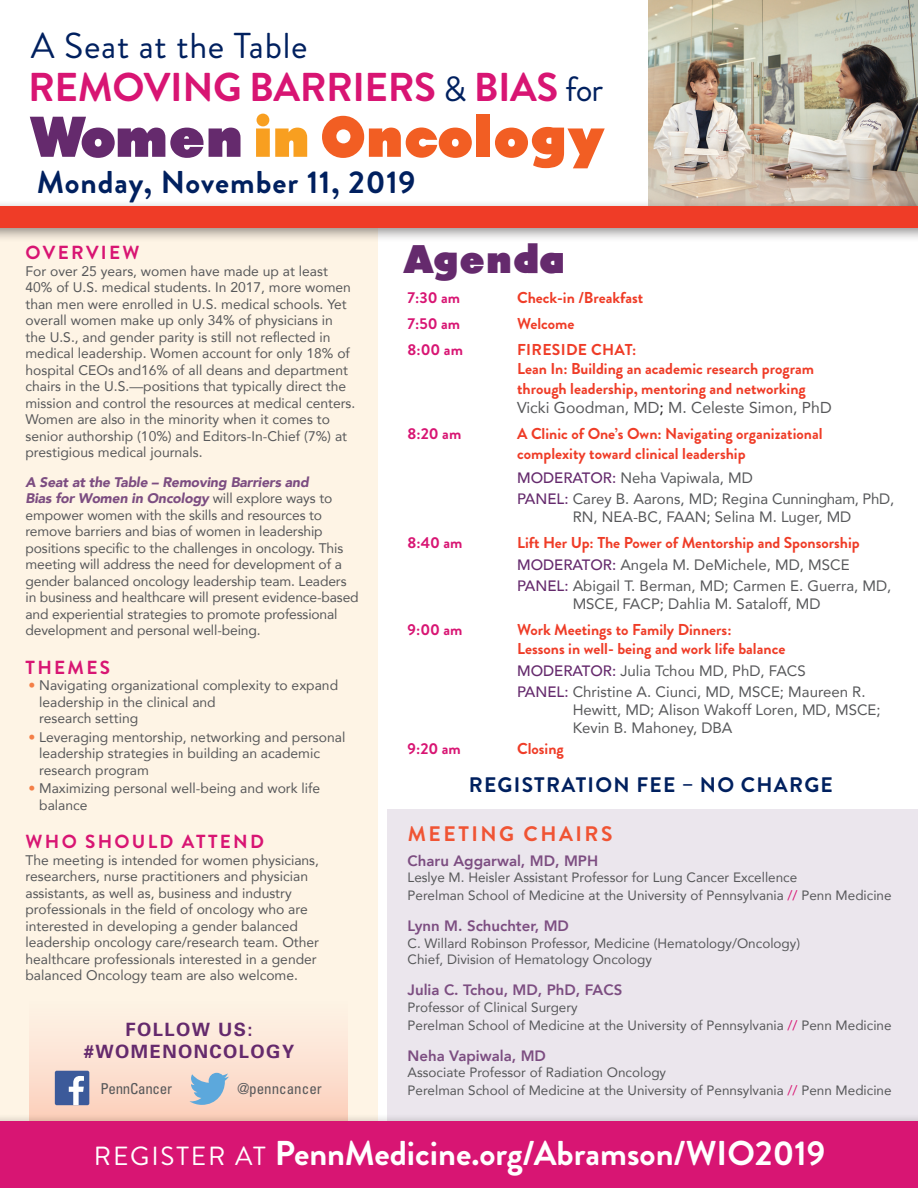
<style>
.page{position:relative;width:918px;height:1188px;background:#fff}
.page>*{position:absolute;margin:0;border:0;box-sizing:border-box;transform-origin:0 0}
.t1{font:56.1px "Raiderfont";color:#f25e23}
.t2{font:700 40.2px "Brandon Grotesque";letter-spacing:-.01em;color:#d81573}
.reverse_bullets{font:39px "Raiderfont";letter-spacing:.02em;color:#652a6d}
.t3{font:36px "Brandon Grotesque";letter-spacing:.02em;color:#00205f}
.t4{font:700 34.5px "Brandon Grotesque";color:#fff}
.t5{font:700 31.5px "Brandon Grotesque";letter-spacing:.03em;color:#00205f}
.Paragraph_Style15{font:700 21px "Brandon Grotesque";letter-spacing:.06em;color:#00205f}
.CME_Overview_header{font:700 21px "Brandon Grotesque";letter-spacing:.12em;color:#f05434}
.b_heads{font:700 18.9px "Brandon Grotesque";letter-spacing:.12em;color:#d81573}
.t6{font:700 18.3px "Univers";letter-spacing:.08em;color:#652a6d}
.agenda_topic{font:700 15.75px/19.5px "Brandon Grotesque";color:#ef3c27}
.agenda_topic-2{font:700 15.75px "Brandon Grotesque";color:#d81573}
.agenda_dr{font:15px/18px "Avenir";color:#57585a}
.CME_Overview_Text{font:800 15px "Avenir";color:#7c4d81}
.Body_Copy{font:condensed 15px "Univers";letter-spacing:-.01em;color:#57585a}
.text{font:13.8px/16.5px "Avenir";color:#57585a}
.bullets{font:13.8px/16.5px "Avenir";color:#57585a}
.CME_Overview_Text-2{font:13.5px "Avenir";color:#57585a}
.s1{font-weight:400;font-size:34.95px;color:#00205f}
.s2{color:#652a6d}
.s3{color:#f89f20}
.s4{font-weight:900;font-style:italic;color:#7c4d81}
.s5{color:#f47f47}
.s6{font-family:"Avenir";font-weight:400;color:#57585a}
.s7{font-family:"Avenir";font-weight:400;color:#231f20}
.s8{font-weight:500;color:#652a6d}
.s9{color:#d81573}
.s10{font-weight:400;font-size:26.25px}
</style>
<div class="page">
<div style="left:0;top:220px;width:378px;height:924px;background:#fef4e5"></div>
<img style="left:649px;top:0;width:269px;height:199px">
<div style="left:387px;top:809px;width:531px;height:332px;background:#ebe6ed"></div>
<div style="left:0;top:199px;width:918px;height:44px;background:#231f20;opacity:.5"></div>
<div style="left:0;top:207px;width:918px;height:21px;background:#ef3c27"></div>
<div style="left:30px;top:1001px;width:318px;height:122px;background:linear-gradient(to bottom,#fdf5e8,#fbcfbd)"></div>
<div style="left:55px;top:1071px;width:34px;height:34px;background:#3c5a9a;border-radius:2px"></div>
<svg style="left:69px;top:1076px;width:15px;height:29px"></svg>
<svg style="left:189px;top:1073px;width:40px;height:32px"></svg>
<div style="left:0;top:1113px;width:918px;height:75px;background:#231f20;opacity:.5"></div>
<div style="left:0;top:1121px;width:918px;height:67px;background:#d81573"></div>
<p class="t3" style="left:31px;top:21px;width:278px">A Seat at the Table</p>
<p class="t2" style="left:28px;top:59px;width:577px">REMOVING BARRIERS <span class="s1">&amp;</span> BIAS <span class="s1">for</span></p>
<p class="t1" style="left:28px;top:110px;width:580px"><span class="s2">Women</span> <span class="s3">in</span> Oncology</p>
<p class="t5" style="left:37px;top:160px;width:380px">Monday, November 11, 2019</p>
<p class="b_heads" style="left:26px;top:239px;width:115px">OVERVIEW</p>
<p class="text" style="left:26px;top:262px;width:331px">For over 25 years, women have made up at least 40% of U.S. medical students. In 2017, more women than men were enrolled in U.S. medical schools. Yet overall women make up only 34% of physicians in the U.S., and gender parity is still not reflected in medical leadership. Women account for only 18% of hospital CEOs and16% of all deans and department chairs in the U.S.—positions that typically direct the mission and control the resources at medical centers.<br>Women are also in the minority when it comes to senior authorship (10%) and Editors-In-Chief (7%) at prestigious medical journals.</p>
<p class="text" style="left:26px;top:473px;width:335px"><span class="s4">A Seat at the Table – Removing Barriers and<br>Bias for Women in Oncology</span> will explore ways to empower women with the skills and resources to remove barriers and bias of women in leadership positions specific to the challenges in oncology. This meeting will address the need for development of a gender balanced oncology leadership team. Leaders in business and healthcare will present evidence-based and experiential strategies to promote professional development and personal well-being.</p>
<p class="b_heads" style="left:26px;top:654px;width:86px">THEMES</p>
<p class="bullets" style="left:39px;top:677px;width:300px;text-indent:-11px"><span class="s5">•</span> Navigating organizational complexity to expand leadership in the clinical and<br>research setting</p>
<p class="bullets" style="left:39px;top:728px;width:308px;text-indent:-11px"><span class="s5">•</span> Leveraging mentorship, networking and personal leadership strategies in building an academic research program</p>
<p class="bullets" style="left:39px;top:780px;width:283px;text-indent:-11px"><span class="s5">•</span> Maximizing personal well-being and work life balance</p>
<p class="b_heads" style="left:26px;top:828px;width:240px">WHO SHOULD ATTEND</p>
<p class="text" style="left:26px;top:851px;width:295px">The meeting is intended for women physicians, researchers, nurse practitioners and physician assistants, as well as, business and industry professionals in the field of oncology who are interested in developing a gender balanced leadership oncology care/research team. Other healthcare professionals interested in a gender balanced Oncology team are also welcome.</p>
<p class="t6" style="left:125px;top:1018px;width:129px">FOLLOW US:</p>
<p class="t6" style="left:84px;top:1040px;width:212px">#WOMENONCOLOGY</p>
<p class="Body_Copy" style="left:100px;top:1079px;width:73px">PennCancer</p>
<p class="Body_Copy" style="left:237px;top:1079px;width:86px">@penncancer</p>
<p class="reverse_bullets" style="left:402px;top:241px;width:165px">Agenda</p>
<p class="agenda_topic-2" style="left:408px;top:286px;width:54px">7:30 am</p>
<p class="agenda_topic" style="left:517px;top:288px;width:128px">Check-in /Breakfast</p>
<p class="agenda_topic-2" style="left:408px;top:312px;width:54px">7:50 am</p>
<p class="agenda_topic" style="left:517px;top:314px;width:59px">Welcome</p>
<p class="agenda_topic-2" style="left:408px;top:338px;width:57px">8:00 am</p>
<p class="agenda_topic" style="left:517px;top:340px;width:316px">FIRESIDE CHAT:<br>Lean In: Building an academic research program through leadership, mentoring and networking <span class="s6">Vicki Goodman, MD</span><span class="s7">;</span> <span class="s6">M. Celeste Simon, PhD</span></p>
<p class="agenda_topic-2" style="left:408px;top:423px;width:55px">8:20 am</p>
<p class="agenda_topic" style="left:517px;top:424px;width:307px">A Clinic of One’s Own: Navigating organizational complexity toward clinical leadership</p>
<p class="agenda_dr" style="left:517px;top:468px;width:237px"><span class="s8">MODERATOR:</span> Neha Vapiwala, MD</p>
<p class="agenda_dr" style="left:573px;top:490px;width:323px;text-indent:-56px"><span class="s8">PANEL:</span> Carey B. Aarons, MD; Regina Cunningham, PhD,<br>RN, NEA-BC, FAAN; Selina M. Luger, MD</p>
<p class="agenda_topic-2" style="left:408px;top:532px;width:56px">8:40 am</p>
<p class="agenda_topic" style="left:517px;top:533px;width:344px">Lift Her Up: The Power of Mentorship and Sponsorship</p>
<p class="agenda_dr" style="left:517px;top:555px;width:334px"><span class="s8">MODERATOR:</span> Angela M. DeMichele, MD, MSCE</p>
<p class="agenda_dr" style="left:573px;top:576px;width:320px;text-indent:-56px"><span class="s8">PANEL:</span> Abigail T. Berman, MD; Carmen E. Guerra, MD,<br>MSCE, FACP; Dahlia M. Sataloff, MD</p>
<p class="agenda_topic-2" style="left:408px;top:618px;width:56px">9:00 am</p>
<p class="agenda_topic" style="left:517px;top:620px;width:270px">Work Meetings to Family Dinners:<br>Lessons in well- being and work life balance</p>
<p class="agenda_dr" style="left:517px;top:661px;width:290px"><span class="s8">MODERATOR:</span> Julia Tchou MD, PhD, FACS</p>
<p class="agenda_dr" style="left:573px;top:682px;width:309px;text-indent:-56px"><span class="s8">PANEL:</span> Christine A. Ciunci, MD, MSCE; Maureen R.<br>Hewitt, MD; Alison Wakoff Loren, MD, MSCE;<br>Kevin B. Mahoney, DBA</p>
<p class="agenda_topic-2" style="left:408px;top:738px;width:55px">9:20 am</p>
<p class="agenda_topic" style="left:517px;top:739px;width:48px">Closing</p>
<p class="Paragraph_Style15" style="left:469px;top:770px;width:366px">REGISTRATION FEE – NO CHARGE</p>
<p class="CME_Overview_header" style="left:408px;top:819px;width:206px">MEETING CHAIRS</p>
<p class="CME_Overview_Text" style="left:408px;top:849px;width:192px">Charu Aggarwal, MD, MPH</p>
<p class="CME_Overview_Text-2" style="left:408px;top:866px;width:391px">Leslye M. Heisler Assistant Professor for Lung Cancer Excellence</p>
<p class="CME_Overview_Text-2" style="left:408px;top:884px;width:486px">Perelman School of Medicine at the University of Pennsylvania <span class="s9">//</span> Penn Medicine</p>
<p class="CME_Overview_Text" style="left:408px;top:915px;width:163px">Lynn M. Schuchter, MD</p>
<p class="CME_Overview_Text-2" style="left:408px;top:932px;width:394px">C. Willard Robinson Professor, Medicine (Hematology/Oncology)</p>
<p class="CME_Overview_Text-2" style="left:408px;top:948px;width:246px">Chief, Division of Hematology Oncology</p>
<p class="CME_Overview_Text" style="left:408px;top:978px;width:216px">Julia C. Tchou, MD, PhD, FACS</p>
<p class="CME_Overview_Text-2" style="left:408px;top:996px;width:172px">Professor of Clinical Surgery</p>
<p class="CME_Overview_Text-2" style="left:408px;top:1014px;width:486px">Perelman School of Medicine at the University of Pennsylvania <span class="s9">//</span> Penn Medicine</p>
<p class="CME_Overview_Text" style="left:408px;top:1044px;width:140px">Neha Vapiwala, MD</p>
<p class="CME_Overview_Text-2" style="left:408px;top:1062px;width:260px">Associate Professor of Radiation Oncology</p>
<p class="CME_Overview_Text-2" style="left:408px;top:1080px;width:486px">Perelman School of Medicine at the University of Pennsylvania <span class="s9">//</span> Penn Medicine</p>
<p class="t4" style="left:94px;top:1129px;width:733px"><span class="s10">REGISTER AT</span> PennMedicine.org/Abramson/WIO2019</p>
</div>
